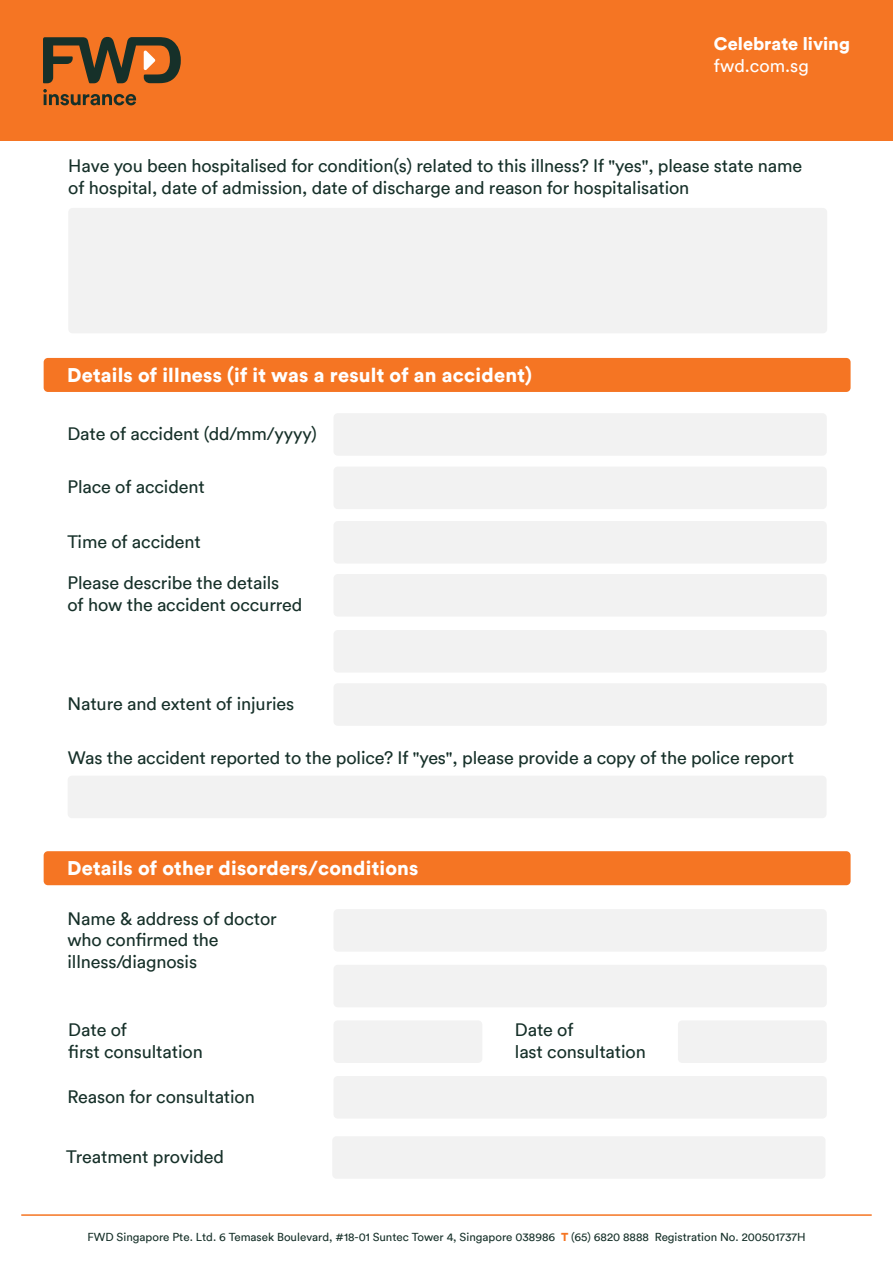
<style>
.page{position:relative;width:893px;height:1263px;background:#fff}
.page>*{position:absolute;margin:0;border:0;box-sizing:border-box;transform-origin:0 0}
.t1{font:900 19.8px "FWD Circular TT";letter-spacing:.01em;color:#fff}
.t2{font:18px/21.6px "FWD Circular TT";letter-spacing:-.005em;color:#163029}
.t3{font:900 18px "FWD Circular TT";color:#fff}
.t4{font:18px "FWD Circular TT";color:#fff}
.t5{font:11.55px "FWD Circular TT";color:#163029}
.s1{font-weight:900;color:#f57523}
</style>
<div class="page">
<hr style="left:21px;top:1214px;width:851px;height:2px;background:#f57523">
<div style="left:0;top:0;width:893px;height:140px;background:#f57523"></div>
<svg style="left:43px;top:89px;width:93px;height:16px"></svg>
<svg style="left:43px;top:37px;width:138px;height:46px"></svg>
<div style="left:44px;top:358px;width:807px;height:34px;background:#f57523;border-radius:4px"></div>
<div style="left:333px;top:413px;width:494px;height:43px;background:#f2f2f2;border-radius:4px"></div>
<div style="left:333px;top:467px;width:494px;height:42px;background:#f2f2f2;border-radius:4px"></div>
<div style="left:333px;top:521px;width:494px;height:43px;background:#f2f2f2;border-radius:4px"></div>
<div style="left:333px;top:683px;width:494px;height:43px;background:#f2f2f2;border-radius:4px"></div>
<div style="left:333px;top:574px;width:494px;height:43px;background:#f2f2f2;border-radius:4px"></div>
<div style="left:333px;top:630px;width:494px;height:42px;background:#f2f2f2;border-radius:4px"></div>
<div style="left:44px;top:851px;width:807px;height:34px;background:#f57523;border-radius:4px"></div>
<div style="left:333px;top:909px;width:494px;height:43px;background:#f2f2f2;border-radius:4px"></div>
<div style="left:333px;top:965px;width:494px;height:42px;background:#f2f2f2;border-radius:4px"></div>
<div style="left:333px;top:1076px;width:494px;height:42px;background:#f2f2f2;border-radius:4px"></div>
<div style="left:332px;top:1136px;width:493px;height:43px;background:#f2f2f2;border-radius:4px"></div>
<div style="left:68px;top:208px;width:759px;height:125px;background:#f2f2f2;border-radius:4px"></div>
<div style="left:68px;top:776px;width:758px;height:42px;background:#f2f2f2;border-radius:4px"></div>
<div style="left:333px;top:1020px;width:149px;height:43px;background:#f2f2f2;border-radius:4px"></div>
<div style="left:678px;top:1020px;width:149px;height:43px;background:#f2f2f2;border-radius:4px"></div>
<p class="t3" style="left:714px;top:31px;width:138px">Celebrate living</p>
<p class="t4" style="left:714px;top:54px;width:96px">fwd.com.sg</p>
<p class="t2" style="left:68px;top:154px;width:735px">Have you been hospitalised for condition(s) related to this illness? If "yes", please state name of hospital, date of admission, date of discharge and reason for hospitalisation</p>
<p class="t1" style="left:67px;top:361px;width:466px">Details of illness (if it was a result of an accident)</p>
<p class="t2" style="left:67px;top:422px;width:251px">Date of accident (dd/mm/yyyy)</p>
<p class="t2" style="left:67px;top:475px;width:139px">Place of accident</p>
<p class="t2" style="left:67px;top:530px;width:135px">Time of accident</p>
<p class="t2" style="left:67px;top:571px;width:237px">Please describe the details<br>of how the accident occurred</p>
<p class="t2" style="left:67px;top:692px;width:228px">Nature and extent of injuries</p>
<p class="t2" style="left:68px;top:746px;width:728px">Was the accident reported to the police? If "yes", please provide a copy of the police report</p>
<p class="t1" style="left:67px;top:854px;width:353px">Details of other disorders/conditions</p>
<p class="t2" style="left:67px;top:907px;width:211px">Name &amp; address of doctor who confirmed the illness/diagnosis</p>
<p class="t2" style="left:68px;top:1018px;width:136px">Date of<br>first consultation</p>
<p class="t2" style="left:515px;top:1018px;width:133px">Date of<br>last consultation</p>
<p class="t2" style="left:67px;top:1085px;width:189px">Reason for consultation</p>
<p class="t2" style="left:66px;top:1145px;width:159px">Treatment provided</p>
<p class="t5" style="left:87px;top:1229px;width:720px">FWD Singapore Pte. Ltd. 6 Temasek Boulevard, #18-01 Suntec Tower 4, Singapore 038986 <span class="s1">T</span> (65) 6820 8888 Registration No. 200501737H</p>
</div>
